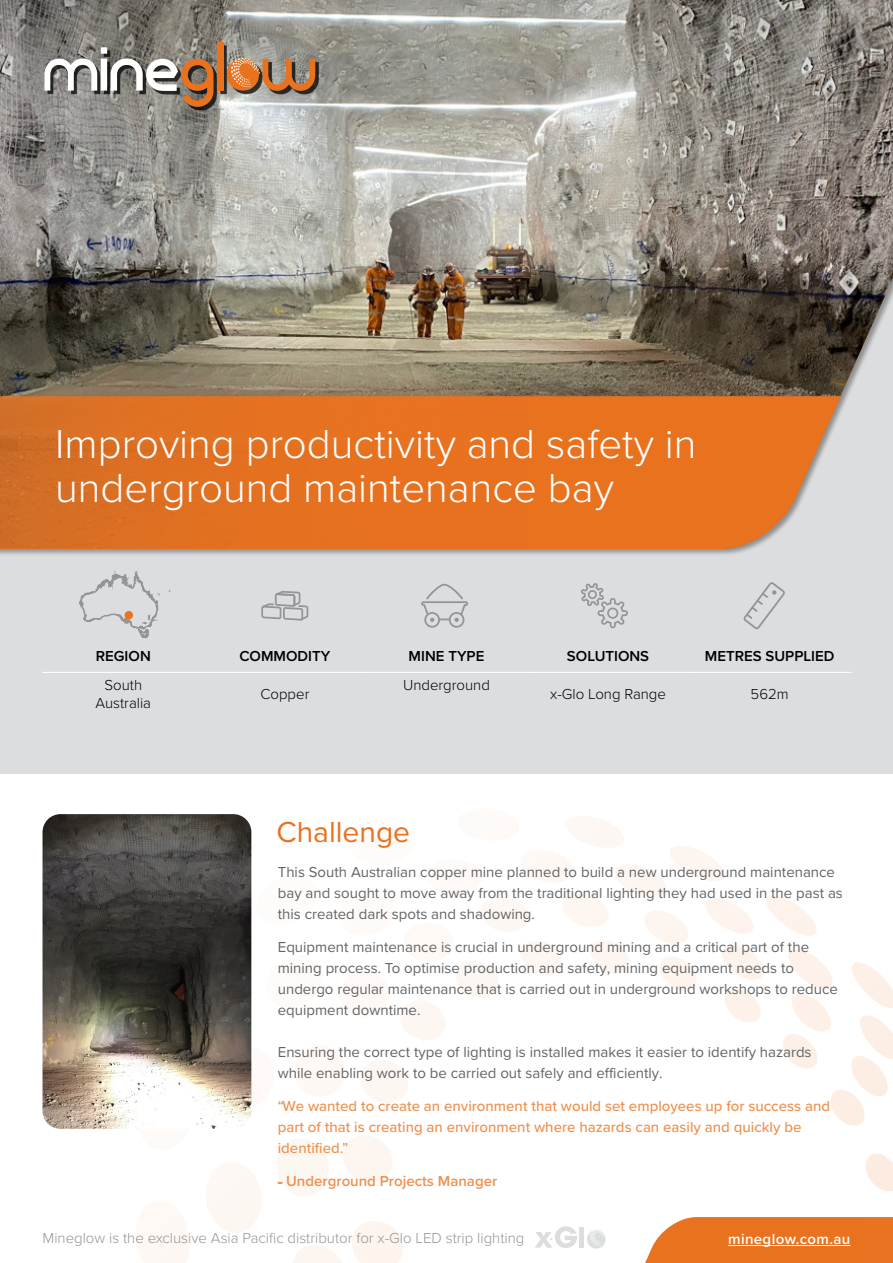
<style>
.page{position:relative;width:893px;height:1263px;background:#fff}
.page>*{position:absolute;margin:0;border:0;box-sizing:border-box;transform-origin:0 0}
.t1{font:300 42px/43.5px "Proxima Nova";color:#fff}
.t2{font:30px "Proxima Nova";color:#e9711f}
.t3{font:15px/21px "Proxima Nova";color:#636466}
.t4{font:500 15px/20.9px "Proxima Nova";color:#ee914f}
.t5{font:300 15px "Proxima Nova";color:#939598}
.t6{font:300 15px/18px "Proxima Nova";color:#000;text-align:center}
.t7{font:600 15px "Proxima Nova";color:#000}
.t8{font:600 15px "Proxima Nova";color:#ee914f}
.t9{font:600 15px "Proxima Nova";letter-spacing:.025em;color:#fff}
.s1{font-weight:400}
</style>
<div class="page">
<div style="left:0;top:234px;width:893px;height:540px;background:#dcddde"></div>
<img style="left:0;top:0;width:893px;height:411px">
<svg style="left:0;top:396px;width:841px;height:153px;background:#e27528"></svg>
<svg style="left:79px;top:570px;width:92px;height:69px"></svg>
<div style="left:47px;top:45px;width:272px;height:65px;background:#000;opacity:.75"></div>
<div style="left:217px;top:43px;width:6px;height:48px;background:#e9721f"></div>
<svg style="left:227px;top:58px;width:88px;height:33px;background:#b77d53"></svg>
<svg style="left:44px;top:47px;width:169px;height:60px"></svg>
<svg style="left:43px;top:672px;width:808px;height:1px"></svg>
<svg style="left:581px;top:583px;width:47px;height:45px"></svg>
<svg style="left:421px;top:583px;width:47px;height:45px"></svg>
<svg style="left:261px;top:591px;width:47px;height:30px"></svg>
<svg style="left:743px;top:582px;width:42px;height:47px"></svg>
<div style="left:125px;top:611px;width:8px;height:8px;background:#eb741f;border-radius:50%"></div>
<svg style="left:645px;top:1217px;width:248px;height:46px;background:#ea7b2d"></svg>
<img style="left:43px;top:814px;width:208px;height:315px">
<hr style="left:728px;top:1245px;width:122px;height:1px;background:#fff">
<svg style="left:587px;top:1230px;width:19px;height:18px"></svg>
<hr style="left:580px;top:1227px;width:4px;height:21px;background:#dcdede">
<svg style="left:535px;top:1226px;width:42px;height:22px"></svg>
<h1 class="t1" style="left:55px;top:420px;width:643px">Improving productivity and safety in underground maintenance bay</h1>
<p class="t7" style="left:96px;top:645px;width:56px">REGION</p>
<p class="t7" style="left:239px;top:645px;width:92px">COMMODITY</p>
<p class="t7" style="left:409px;top:645px;width:77px">MINE TYPE</p>
<p class="t7" style="left:567px;top:645px;width:84px">SOLUTIONS</p>
<p class="t7" style="left:705px;top:645px;width:131px">METRES SUPPLIED</p>
<p class="t6" style="left:96px;top:675px;width:57px">South<br>Australia</p>
<p class="t6" style="left:260px;top:684px;width:51px">Copper</p>
<p class="t6" style="left:403px;top:675px;width:88px">Underground</p>
<p class="t6" style="left:550px;top:684px;width:117px">x-Glo Long Range</p>
<p class="t6" style="left:751px;top:684px;width:40px">562m</p>
<h2 class="t2" style="left:276px;top:810px;width:135px">Challenge</h2>
<p class="t3" style="left:278px;top:861px;width:567px">This South Australian copper mine planned to build a new underground maintenance bay and sought to move away from the traditional lighting they had used in the past as this created dark spots and shadowing.</p>
<p class="t3" style="left:278px;top:936px;width:562px">Equipment maintenance is crucial in underground mining and a critical part of the mining process. To optimise production and safety, mining equipment needs to undergo regular maintenance that is carried out in underground workshops to reduce equipment downtime.</p>
<p class="t3" style="left:278px;top:1041px;width:535px">Ensuring the correct type of lighting is installed makes it easier to identify hazards while enabling work to be carried out safely and efficiently.</p>
<p class="t4" style="left:278px;top:1095px;width:554px">“We wanted to create an environment that would set employees up for success and part of that is creating an environment where hazards can easily and quickly be identified.”</p>
<p class="t8" style="left:278px;top:1170px;width:221px"><span class="s1">-</span> Underground Projects Manager</p>
<p class="t5" style="left:43px;top:1227px;width:483px">Mineglow is the exclusive Asia Pacific distributor for x-Glo LED strip lighting</p>
<p class="t9" style="left:728px;top:1227px;width:124px">mineglow.com.au</p>
</div>
